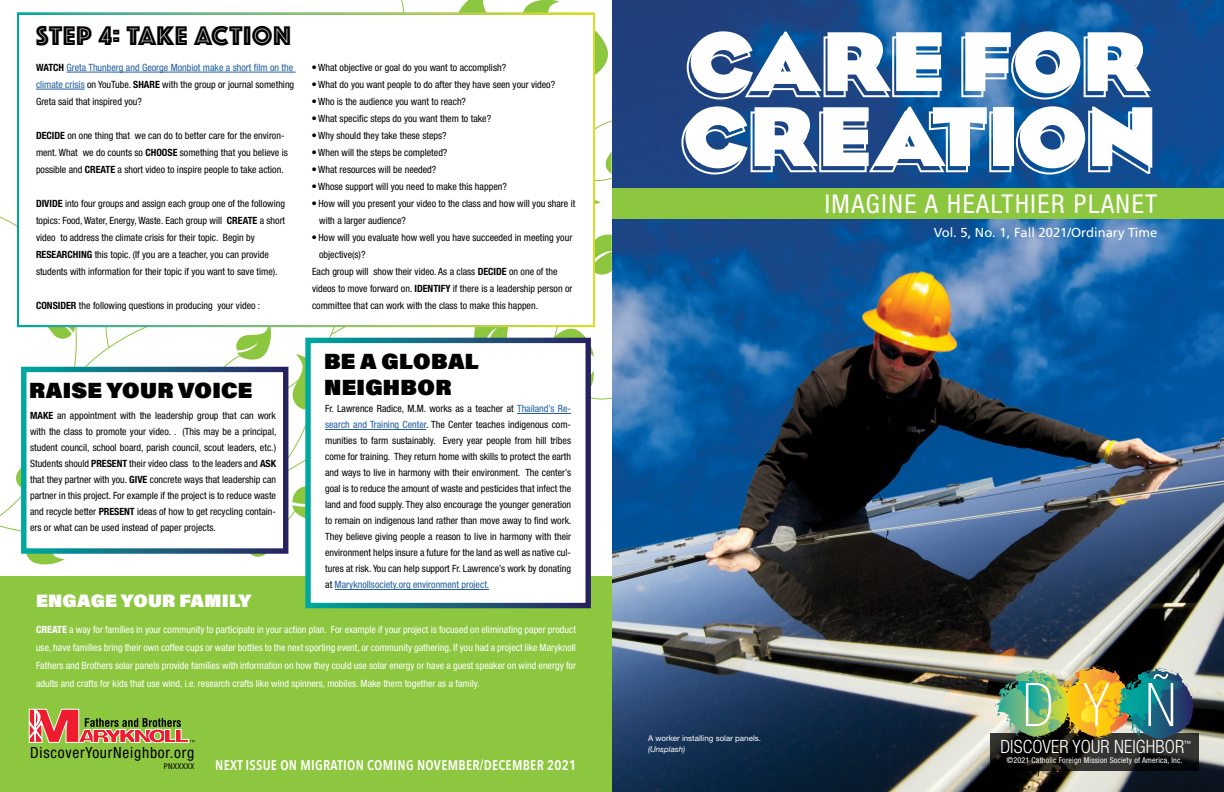
<style>
.page{position:relative;width:1224px;height:792px;background:#fff}
.page>*{position:absolute;margin:0;border:0;box-sizing:border-box;transform-origin:0 0}
.t1{font:84px/75px "Easterly";color:#fff}
.t2{font:28px "Phosphate Inline";letter-spacing:.02em;color:#000}
.t3{font:condensed 26px "Helvetica Neue LT Std";letter-spacing:.06em;color:#fff}
.t4{font:22px/26.4px "Acumin Variable Concept";letter-spacing:.01em;color:#000}
.t5{font:300 condensed 18.3px "Helvetica Neue LT Std";letter-spacing:.005em;color:#fff}
.t6{font:18px "Acumin Variable Concept";letter-spacing:.01em;color:#fff}
.t7{font:condensed 15.4px "Helvetica Neue LT Std";letter-spacing:.05em;color:#000}
.t8{font:600 14px "Avenir Next Condensed";letter-spacing:.02em;color:#fff}
.t9{font:13px "Frutiger LT Std";color:#fff}
.t10{font:condensed 10px/16px "Helvetica Neue LT Std";color:#000;text-align:justify}
.t11{font:condensed 10px/18px "Helvetica Neue LT Std";color:#fff;text-align:justify}
.t12{font:condensed 8px "Helvetica Neue LT Std";letter-spacing:.02em;color:#fff}
.t13{font:8px "Helvetica Neue LT Std";color:#fff}
.t14{font:italic 8px "Helvetica Neue LT Std";color:#fff}
.t15{font:condensed 8px "Helvetica Neue LT Std";letter-spacing:.06em;color:#000}
.t16{font:condensed 7.3px "Helvetica Neue LT Std";color:#fff}
.s1{font-weight:700}
.s2{color:#215e9e}
.s3{font-family:"Helvetica LT Std";font-weight:700}
.s4{font-weight:800}
</style>
<div class="page">
<svg style="left:0;top:576px;width:303px;height:1px"></svg>
<svg style="left:0;top:0;width:612px;height:565px"></svg>
<img style="left:612px;top:0;width:612px;height:792px">
<div style="left:0;top:577px;width:612px;height:215px;background:#8dc63f"></div>
<svg style="left:28px;top:709px;width:166px;height:34px"></svg>
<svg style="left:18px;top:364px;width:273px;height:192px"></svg>
<svg style="left:303px;top:335px;width:291px;height:274px"></svg>
<hr style="left:517px;top:413px;width:54px;height:1px;background:#215e9e">
<hr style="left:325px;top:429px;width:101px;height:1px;background:#215e9e">
<hr style="left:335px;top:589px;width:154px;height:1px;background:#215e9e">
<div style="left:612px;top:188px;width:612px;height:31px;background:#8dc63f"></div>
<div style="left:17px;top:12px;width:578px;height:315px;background:#fff;border:5px solid #fff"></div>
<hr style="left:67px;top:72px;width:229px;height:1px;background:#215e9e">
<hr style="left:36px;top:89px;width:49px;height:1px;background:#215e9e">
<svg style="left:990px;top:733px;width:209px;height:37px;background:#20201d"></svg>
<img style="left:996px;top:666px;width:177px;height:66px">
<h2 class="t2" style="left:36px;top:16px;width:257px">Step 4: TAKE ACTION</h2>
<p class="t10" style="left:36px;top:59px;width:260px;line-height:17px"><span class="s1">WATCH</span> <span class="s2">Greta Thunberg and George Monbiot make a short film on the climate crisis</span> on YouTube. <span class="s1">SHARE</span> with the group or journal something Greta said that inspired you?</p>
<p class="t10" style="left:36px;top:127px;width:253px;line-height:17px;text-align:left"><span class="s1">DECIDE</span> on one thing that we can do to better care for the environ&shy;ment. What we do counts so <span class="s1">CHOOSE</span> something that you believe is possible and <span class="s1">CREATE</span> a short video to inspire people to take action.</p>
<p class="t10" style="left:36px;top:195px;width:251px;line-height:17px;text-align:left"><span class="s1">DIVIDE</span> into four groups and assign each group one of the following topics: Food, Water, Energy, Waste. Each group will <span class="s1">CREATE</span> a short video to address the climate crisis for their topic. Begin by <span class="s1">RESEARCHING</span> this topic. (If you are a teacher, you can provide students with information for their topic if you want to save time).</p>
<p class="t10" style="left:36px;top:297px;width:226px"><span class="s1">CONSIDER</span> the following questions in producing your video :</p>
<h3 class="t4" style="left:29px;top:377px;width:225px">RAISE YOUR VOICE</h3>
<p class="t10" style="left:30px;top:407px;width:248px"><span class="s1">MAKE</span> an appointment with the leadership group that can work with the class to promote your video. . (This may be a principal, student council, school board, parish council, scout leaders, etc.)<br>Students should <span class="s1">PRESENT</span> their video class to the leaders and <span class="s1">ASK </span>that they partner with you. <span class="s1">GIVE</span> concrete ways that leadership can partner in this project. For example if the project is to reduce waste and recycle better <span class="s1">PRESENT</span> ideas of how to get recycling contain&shy;ers or what can be used instead of paper projects.</p>
<h3 class="t6" style="left:36px;top:588px;width:217px">ENGAGE YOUR FAMILY</h3>
<p class="t10" style="left:312px;top:60px;width:196px"><span class="s3">•</span> What objective or goal do you want to accomplish?</p>
<p class="t10" style="left:312px;top:77px;width:245px"><span class="s3">•</span> What do you want people to do after they have seen your video?</p>
<p class="t10" style="left:312px;top:94px;width:156px"><span class="s3">•</span> Who is the audience you want to reach?</p>
<p class="t10" style="left:312px;top:111px;width:181px"><span class="s3">•</span> What specific steps do you want them to take?</p>
<p class="t10" style="left:312px;top:128px;width:136px"><span class="s3">•</span> Why should they take these steps?</p>
<p class="t10" style="left:312px;top:145px;width:137px"><span class="s3">•</span> When will the steps be completed?</p>
<p class="t10" style="left:312px;top:162px;width:126px"><span class="s3">•</span> What resources will be needed?</p>
<p class="t10" style="left:312px;top:179px;width:196px"><span class="s3">•</span> Whose support will you need to make this happen?</p>
<p class="t10" style="left:319px;top:195px;width:258px;line-height:17px;text-indent:-7px"><span class="s3">•</span> How will you present your video to the class and how will you share it with a larger audience?</p>
<p class="t10" style="left:312px;top:230px;width:262px"><span class="s3">•</span> How will you evaluate how well you have succeeded in meeting your</p>
<p class="t10" style="left:319px;top:247px;width:48px">objective(s)?</p>
<p class="t10" style="left:312px;top:264px;width:247px">Each group will show their video. As a class <span class="s1">DECIDE</span> on one of the</p>
<p class="t10" style="left:312px;top:281px;width:262px">videos to move forward on. <span class="s1">IDENTIFY</span> if there is a leadership person or</p>
<p class="t10" style="left:312px;top:298px;width:228px">committee that can work with the class to make this happen.</p>
<h3 class="t4" style="left:324px;top:347px;width:156px">BE A GLOBAL<br>NEIGHBOR</h3>
<p class="t10" style="left:325px;top:401px;width:248px">Fr. Lawrence Radice, M.M. works as a teacher at <span class="s2">Thailand’s Re&shy;search and Training Center</span>. The Center teaches indigenous com&shy;munities to farm sustainably. Every year people from hill tribes come for training. They return home with skills to protect the earth and ways to live in harmony with their environment. The center’s goal is to reduce the amount of waste and pesticides that infect the land and food supply. They also encourage the younger generation to remain on indigenous land rather than move away to find work.<br>They believe giving people a reason to live in harmony with their environment helps insure a future for the land as well as native cul&shy;tures at risk. You can help support Fr. Lawrence’s work by donating at <span class="s2">Maryknollsociety.org environment project.</span></p>
<p class="t11" style="left:36px;top:620px;width:542px"><span class="s4">CREATE</span> a way for families in your community to participate in your action plan. For example if your project is focused on eliminating paper product use, have families bring their own coffee cups or water bottles to the next sporting event, or community gathering. If you had a project like Maryknoll Fathers and Brothers solar panels provide families with information on how they could use solar energy or have a guest speaker on wind energy for adults and crafts for kids that use wind, i.e. research crafts like wind spinners, mobiles. Make them together as a family.</p>
<h3 class="t7" style="left:30px;top:744px;width:166px">DiscoverYourNeighbor.org</h3>
<p class="t15" style="left:164px;top:761px;width:32px">PNXXXXX</p>
<h3 class="t8" style="left:215px;top:753px;width:362px">NEXT ISSUE ON MIGRATION COMING NOVEMBER/DECEMBER 2021</h3>
<h1 class="t1" style="left:683px;top:23px;width:475px">CARE FOR<br>CREATION</h1>
<h3 class="t3" style="left:825px;top:188px;width:334px">IMAGINE A HEALTHIER PLANET</h3>
<h3 class="t9" style="left:934px;top:225px;width:225px">Vol. 5, No. 1, Fall 2021/Ordinary Time</h3>
<p class="t13" style="left:648px;top:734px;width:115px">A worker installing solar panels.</p>
<p class="t14" style="left:648px;top:745px;width:39px">(Unsplash)</p>
<h3 class="t5" style="left:1000px;top:736px;width:185px">DISCOVER YOUR NEIGHBOR</h3>
<p class="t16" style="left:1184px;top:739px;width:9px">™</p>
<p class="t12" style="left:1007px;top:756px;width:177px">©2021 Catholic Foreign Mission Society of America, Inc.</p>
</div>
